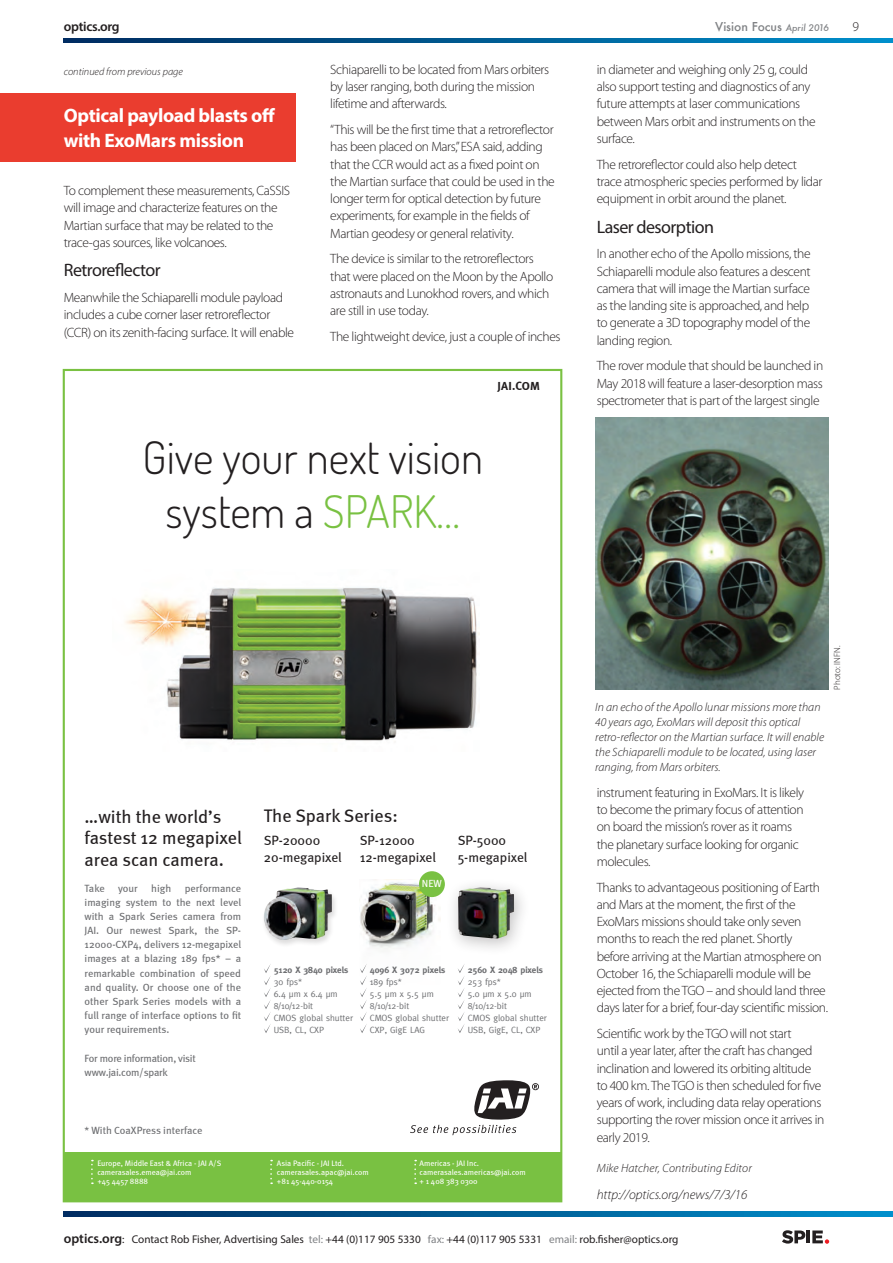
<style>
.page{position:relative;width:893px;height:1263px;background:#fff}
.page>*{position:absolute;margin:0;border:0;box-sizing:border-box;transform-origin:0 0}
.t1{font:300 45px/54px "Dosis";color:#231f20;text-align:center}
.t2{font:700 19.5px/25.5px "Myriad Pro";letter-spacing:-.02em;color:#fff}
.t3{font:18.15px/21.9px "Meta";color:#231f20}
.t4{font:18px "Myriad Pro";letter-spacing:-.03em;color:#231f20}
.t5{font:300 13.5px/17.2px "Myriad Pro";letter-spacing:-.03em;color:#231f20}
.t6{font:13.5px/17px "Meta";color:#231f20}
.t7{font:italic 300 13.5px "Myriad Pro";letter-spacing:-.005em;color:#231f20}
.t8{font:600 13.5px "Myriad Pro";letter-spacing:-.02em;color:#231f20}
.t9{font:italic 300 12px/15px "Myriad Pro";color:#231f20}
.t10{font:500 12px "Futura";color:#808285}
.t11{font:700 12px "Meta";letter-spacing:.015em;color:#231f20}
.t12{font:11.25px "Myriad Pro";color:#231f20}
.t13{font:10.5px/14.1px "Meta";letter-spacing:-.005em;color:#6c6d70;text-align:justify}
.t14{font:italic 300 10.5px "Myriad Pro";color:#231f20}
.t15{font:10.35px "Meta";color:#fff}
.t16{font:9px/12px "Meta";color:#6c6d70}
.t17{font:300 9px "Myriad Pro";color:#231f20}
.t18{font:7.95px/9px "Meta";color:#fff}
.s1{font-style:italic;font-size:9px}
.s2{color:#79c142}
.s3{font-family:"Meta Bold A"}
.s4{font-weight:600;font-size:13.5px}
.s5{color:#808285}
</style>
<div class="page">
<svg style="left:64px;top:1212px;width:829px;height:4px;background:#005c93"></svg>
<svg style="left:64px;top:38px;width:829px;height:5px;background:#005c93"></svg>
<svg style="left:782px;top:1230px;width:47px;height:14px"></svg>
<div style="left:64px;top:1152px;width:497px;height:49px;background:#79c142"></div>
<svg style="left:91px;top:1160px;width:2px;height:24px"></svg>
<svg style="left:270px;top:1160px;width:2px;height:24px"></svg>
<svg style="left:414px;top:1160px;width:2px;height:24px"></svg>
<svg style="left:410px;top:1080px;width:129px;height:55px"></svg>
<img style="left:360px;top:879px;width:80px;height:70px">
<svg style="left:360px;top:964px;width:7px;height:69px"></svg>
<svg style="left:458px;top:964px;width:7px;height:69px"></svg>
<svg style="left:264px;top:964px;width:7px;height:69px"></svg>
<div style="left:419px;top:871px;width:26px;height:26px;background:#79c142;border-radius:50%"></div>
<div style="left:261px;top:887px;width:77px;height:61px;background:#231f20;opacity:.15"></div>
<img style="left:264px;top:887px;width:68px;height:53px">
<div style="left:446px;top:877px;width:84px;height:79px;background:#231f20;opacity:.27"></div>
<img style="left:458px;top:887px;width:56px;height:51px">
<img style="left:125px;top:587px;width:355px;height:154px">
<div style="left:0;top:94px;width:295px;height:68px;background:#ea3d2f"></div>
<img style="left:596px;top:417px;width:232px;height:273px">
<p class="t8" style="left:64px;top:18px;width:57px">optics.org</p>
<p class="t10" style="left:715px;top:18px;width:116px">Vision Focus <span class="s1">April 2016</span></p>
<p class="t5" style="left:852px;top:18px;width:8px">9</p>
<p class="t14" style="left:64px;top:65px;width:121px">continued from previous page</p>
<p class="t2" style="left:64px;top:102px;width:213px">Optical payload blasts off with ExoMars mission</p>
<p class="t5" style="left:64px;top:182px;width:228px">To complement these measurements, CaSSIS will image and characterize features on the Martian surface that may be related to the trace-gas sources, like volcanoes.</p>
<p class="t4" style="left:64px;top:259px;width:98px">Retroreflector</p>
<p class="t5" style="left:64px;top:289px;width:232px">Meanwhile the Schiaparelli module payload includes a cube corner laser retroreflector (CCR) on its zenith-facing surface. It will enable</p>
<p class="t5" style="left:330px;top:61px;width:220px">Schiaparelli to be located from Mars orbiters by laser ranging, both during the mission lifetime and afterwards.</p>
<p class="t5" style="left:330px;top:121px;width:226px">“This will be the first time that a retroreflector has been placed on Mars,” ESA said, adding that the CCR would act as a fixed point on the Martian surface that could be used in the longer term for optical detection by future experiments, for example in the fields of Martian geodesy or general relativity.</p>
<p class="t5" style="left:330px;top:250px;width:224px">The device is similar to the retroreflectors that were placed on the Moon by the Apollo astronauts and Lunokhod rovers, and which are still in use today.</p>
<p class="t5" style="left:330px;top:328px;width:232px">The lightweight device, just a couple of inches</p>
<p class="t11" style="left:497px;top:378px;width:44px">JAI.COM</p>
<p class="t1" style="left:143px;top:429px;width:342px">Give your next vision system a <span class="s2">SPARK…</span></p>
<p class="t5" style="left:597px;top:61px;width:220px">in diameter and weighing only 25 g, could also support testing and diagnostics of any future attempts at laser communications between Mars orbit and instruments on the surface.</p>
<p class="t5" style="left:597px;top:155px;width:227px">The retroreflector could also help detect trace atmospheric species performed by lidar equipment in orbit around the planet.</p>
<p class="t4" style="left:597px;top:216px;width:119px">Laser desorption</p>
<p class="t5" style="left:597px;top:245px;width:215px;text-align:justify">In another echo of the Apollo missions, the Schiaparelli module also features a descent camera that will image the Martian surface as the landing site is approached, and help to generate a 3D topography model of the landing region.</p>
<p class="t5" style="left:597px;top:357px;width:228px;text-align:justify">The rover module that should be launched in May 2018 will feature a laser-desorption mass spectrometer that is part of the largest single</p>
<p class="t3" style="left:85px;top:805px;width:159px">…with the world’s fastest 12 megapixel area scan camera.</p>
<p class="t3" style="left:264px;top:805px;width:136px">The Spark Series:</p>
<p class="t13" style="left:85px;top:881px;width:22px">Take</p>
<p class="t13" style="left:118px;top:881px;width:21px">your</p>
<p class="t13" style="left:151px;top:881px;width:22px">high</p>
<p class="t6" style="left:264px;top:832px;width:80px">SP-20000<br>20-megapixel</p>
<p class="t6" style="left:360px;top:832px;width:78px">SP-12000<br>12-megapixel</p>
<p class="t6" style="left:458px;top:832px;width:71px">SP-5000<br>5-megapixel</p>
<p class="t15" style="left:422px;top:877px;width:21px">NEW</p>
<p class="t13" style="left:85px;top:881px;width:158px;text-indent:100px">performance imaging system to the next level with a Spark Series camera from JAI. Our newest Spark, the SP-12000-CXP4, delivers 12-megapixel images at a blazing 189 fps* – a remarkable combination of speed and quality. Or choose one of the other Spark Series models with a full range of interface options to fit your requirements.</p>
<p class="t13" style="left:85px;top:1051px;width:113px">For more information, visit www.jai.com/spark</p>
<p class="t16" style="left:274px;top:964px;width:81px"><span class="s3">5120 X 3840 pixels<br></span>30 fps*<br>6.4 µm x 6.4 µm<br>8/10/12-bit<br>CMOS global shutter<br>USB, CL, CXP</p>
<p class="t16" style="left:370px;top:964px;width:81px"><span class="s3">4096 X 3072 pixels<br></span>189 fps*<br>5.5 µm x 5.5 µm<br>8/10/12-bit<br>CMOS global shutter<br>CXP, GigE LAG</p>
<p class="t16" style="left:468px;top:964px;width:81px"><span class="s3">2560 X 2048 pixels<br></span>253 fps*<br>5.0 µm x 5.0 µm<br>8/10/12-bit<br>CMOS global shutter<br>USB, GigE, CL, CXP</p>
<p class="t13" style="left:85px;top:1123px;width:119px">* With CoaXPress interface</p>
<p class="t18" style="left:97px;top:1159px;width:126px">Europe, Middle East &amp; Africa - JAI A/S camerasales.emea@jai.com<br>+45 4457 8888</p>
<p class="t18" style="left:277px;top:1158px;width:93px">Asia Pacific - JAI Ltd. camerasales.apac@jai.com +81 45-440-0154</p>
<p class="t18" style="left:420px;top:1158px;width:108px">Americas - JAI Inc. camerasales.americas@jai.com + 1 408 383 0300</p>
<p class="t9" style="left:595px;top:699px;width:230px">In an echo of the Apollo lunar missions more than 40 years ago, ExoMars will deposit this optical retro-reflector on the Martian surface. It will enable the Schiaparelli module to be located, using laser ranging, from Mars orbiters.</p>
<p class="t17" style="left:832px;top:690px;width:46px;rotate:-90deg">Photo: INFN.</p>
<p class="t5" style="left:597px;top:784px;width:209px">instrument featuring in ExoMars. It is likely to become the primary focus of attention on board the mission’s rover as it roams the planetary surface looking for organic molecules.</p>
<p class="t5" style="left:597px;top:878px;width:233px">Thanks to advantageous positioning of Earth and Mars at the moment, the first of the ExoMars missions should take only seven months to reach the red planet. Shortly before arriving at the Martian atmosphere on October 16, the Schiaparelli module will be ejected from the TGO – and should land three days later for a brief, four-day scientific mission.</p>
<p class="t5" style="left:597px;top:1025px;width:229px">Scientific work by the TGO will not start<br>until a year later, after the craft has changed inclination and lowered its orbiting altitude to 400 km. The TGO is then scheduled for five years of work, including data relay operations supporting the rover mission once it arrives in early 2019.</p>
<p class="t9" style="left:597px;top:1161px;width:157px">Mike Hatcher, Contributing Editor</p>
<p class="t7" style="left:597px;top:1186px;width:152px">http://optics.org/news/7/3/16</p>
<p class="t12" style="left:64px;top:1232px;width:616px"><span class="s4">optics.org</span>: Contact Rob Fisher, Advertising Sales <span class="s5">tel:</span> +44 (0)117 905 5330 <span class="s5">fax:</span> +44 (0)117 905 5331 <span class="s5">email:</span> rob.fisher@optics.org</p>
</div>
